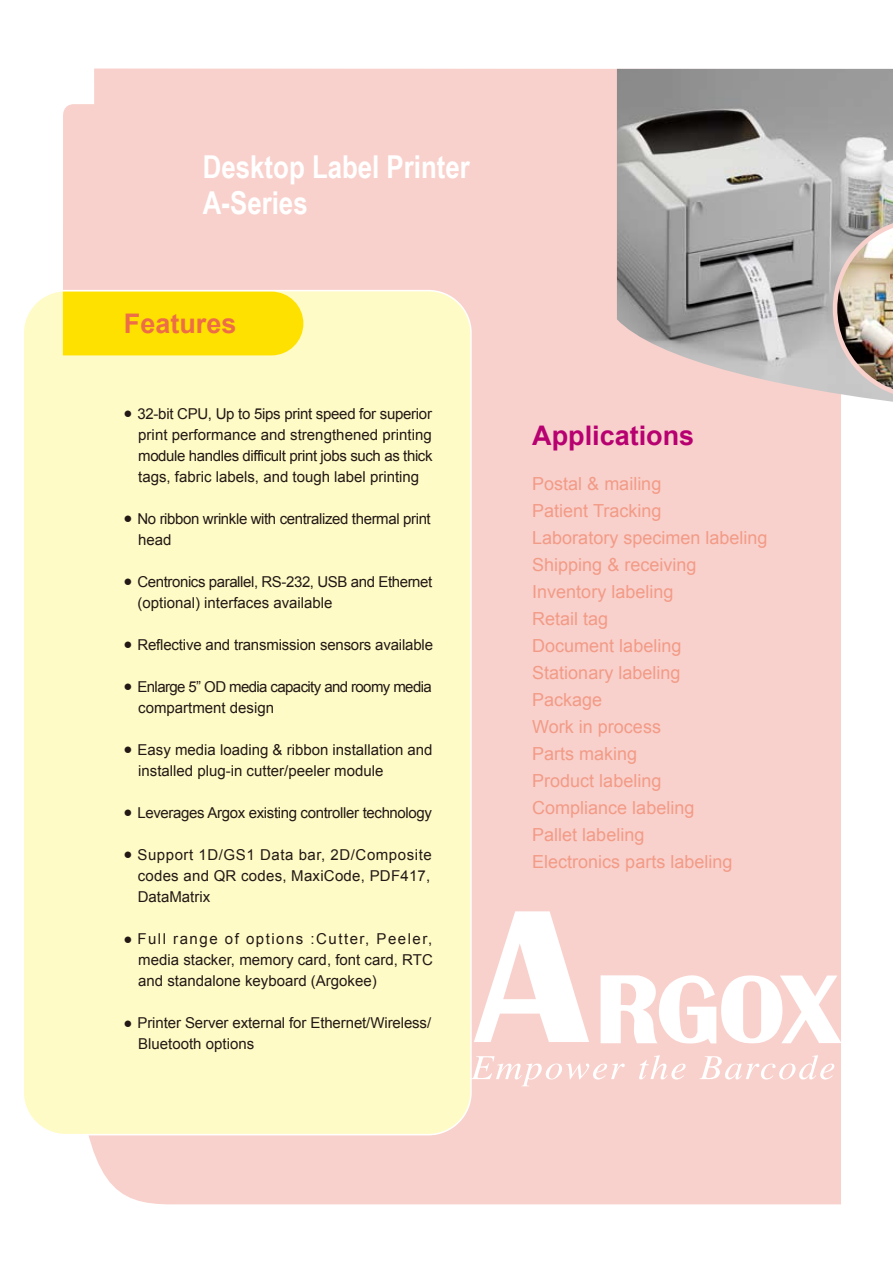
<style>
.page{position:relative;width:893px;height:1263px;background:#fff}
.page>*{position:absolute;margin:0;border:0;box-sizing:border-box;transform-origin:0 0}
.t1{font:700 31.5px/36px "Arial Narrow";color:#fff}
.t2{font:700 27px "Arial";color:#b70171}
.t3{font:700 27px "Arial";color:#ed6e46}
.t4{font:18px/27px "Arial";color:#f29b87}
.t5{font:15px/21px "Arial";color:#231815;text-align:justify}
.t6{font:15px/21px "Arial";letter-spacing:-.025em;color:#231815}
.t7{font:15px/21px "Arial";letter-spacing:-.04em;color:#231815}
</style>
<div class="page">
<div style="left:63px;top:69px;width:778px;height:1135px;background:#f9d1cc"></div>
<div style="left:23px;top:291px;width:448px;height:843px;background:#fffbc6;border-radius:43px"></div>
<div style="left:63px;top:292px;width:240px;height:63px;background:#ffe100"></div>
<svg style="left:474px;top:911px;width:367px;height:135px;fill:#f9d1cc"></svg>
<svg style="left:471px;top:1056px;width:154px;height:30px;background:#f9d8d4"></svg>
<svg style="left:639px;top:1055px;width:47px;height:24px"></svg>
<svg style="left:699px;top:1055px;width:135px;height:24px"></svg>
<img style="left:617px;top:69px;width:276px;height:343px">
<img style="left:833px;top:218px;width:60px;height:181px">
<h1 class="t1" style="left:203px;top:147px;width:268px">Desktop Label Printer<br>A-Series</h1>
<h2 class="t3" style="left:124px;top:306px;width:114px">Features</h2>
<p class="t5" style="left:138px;top:403px;width:296px;text-indent:-15px">● 32-bit CPU, Up to 5ips print speed for superior print performance and strengthened printing module handles difficult print jobs such as thick tags, fabric labels, and tough label printing</p>
<p class="t6" style="left:138px;top:508px;width:294px;text-indent:-15px">● No ribbon wrinkle with centralized thermal print head</p>
<p class="t6" style="left:137px;top:571px;width:296px;text-indent:-14px">● Centronics parallel, RS-232, USB and Ethernet (optional) interfaces available</p>
<p class="t5" style="left:123px;top:634px;width:311px">● Reflective and transmission sensors available</p>
<p class="t7" style="left:138px;top:676px;width:295px;text-indent:-15px">● Enlarge 5” OD media capacity and roomy media compartment design</p>
<p class="t5" style="left:138px;top:739px;width:296px;text-indent:-15px">● Easy media loading &amp; ribbon installation and installed plug-in cutter/peeler module</p>
<p class="t6" style="left:123px;top:802px;width:310px">● Leverages Argox existing controller technology</p>
<p class="t5" style="left:138px;top:844px;width:295px;text-indent:-14px">● Support 1D/GS1 Data bar, 2D/Composite codes and QR codes, MaxiCode, PDF417, DataMatrix</p>
<p class="t5" style="left:138px;top:928px;width:296px;text-indent:-15px">● Full range of options :Cutter, Peeler, media stacker, memory card, font card, RTC and standalone keyboard (Argokee)</p>
<p class="t5" style="left:138px;top:1012px;width:294px;text-indent:-15px">● Printer Server external for Ethernet/Wireless/<br>Bluetooth options</p>
<h2 class="t2" style="left:532px;top:417px;width:164px">Applications</h2>
<p class="t4" style="left:532px;top:470px;width:237px">Postal &amp; mailing<br>Patient Tracking<br>Laboratory specimen labeling<br>Shipping &amp; receiving<br>Inventory labeling<br>Retail tag<br>Document labeling<br>Stationary labeling<br>Package<br>Work in process<br>Parts making<br>Product labeling<br>Compliance labeling<br>Pallet labeling<br>Electronics parts labeling</p>
</div>
